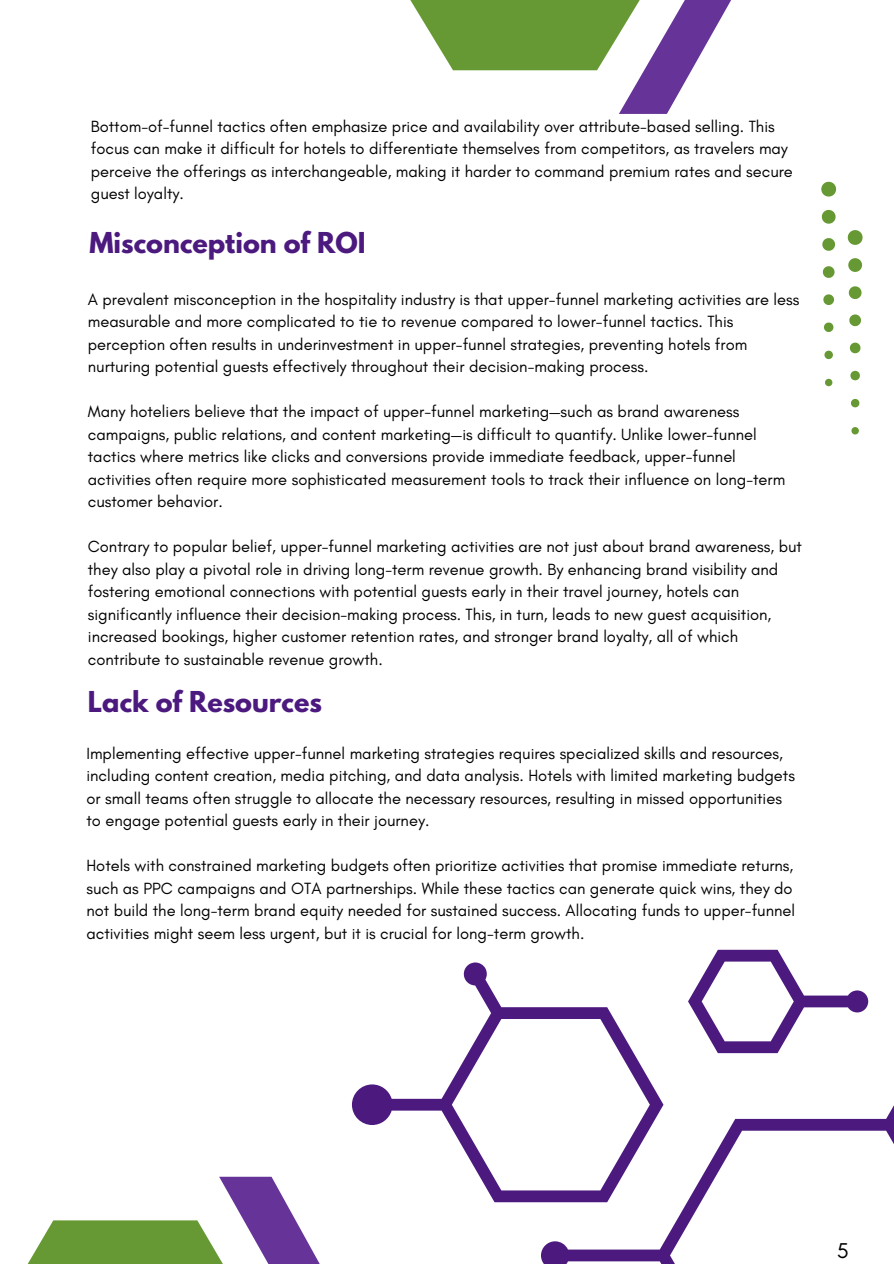
<style>
.page{position:relative;width:894px;height:1264px;background:#fff}
.page>*{position:absolute;margin:0;border:0;box-sizing:border-box;transform-origin:0 0}
.t1{font:700 25.5px "League Spartan";color:#4c1a7f}
.t2{font:21.75px "Glacial Indifference";color:#000}
.t3{font:16.5px/22.5px "Glacial Indifference";color:#000}
</style>
<div class="page">
<svg style="left:352px;top:962px;width:278px;height:240px"></svg>
<svg style="left:541px;top:1046px;width:352px;height:217px"></svg>
<svg style="left:687px;top:949px;width:181px;height:104px"></svg>
<svg style="left:28px;top:1176px;width:335px;height:87px"></svg>
<svg style="left:410px;top:0;width:321px;height:114px"></svg>
<svg style="left:821px;top:182px;width:14px;height:14px"></svg>
<svg style="left:821px;top:210px;width:14px;height:14px"></svg>
<svg style="left:822px;top:238px;width:12px;height:13px"></svg>
<svg style="left:822px;top:266px;width:12px;height:12px"></svg>
<svg style="left:823px;top:294px;width:10px;height:11px"></svg>
<svg style="left:824px;top:322px;width:9px;height:10px"></svg>
<svg style="left:824px;top:351px;width:8px;height:8px"></svg>
<svg style="left:825px;top:379px;width:7px;height:7px"></svg>
<svg style="left:847px;top:230px;width:15px;height:15px"></svg>
<svg style="left:848px;top:258px;width:13px;height:14px"></svg>
<svg style="left:848px;top:286px;width:13px;height:13px"></svg>
<svg style="left:849px;top:314px;width:11px;height:12px"></svg>
<svg style="left:849px;top:342px;width:11px;height:11px"></svg>
<svg style="left:850px;top:371px;width:9px;height:9px"></svg>
<svg style="left:851px;top:399px;width:8px;height:8px"></svg>
<svg style="left:851px;top:427px;width:7px;height:7px"></svg>
<p class="t3" style="left:91px;top:115px;width:703px">Bottom-of-funnel tactics often emphasize price and availability over attribute-based selling. This focus can make it difficult for hotels to differentiate themselves from competitors, as travelers may perceive the offerings as interchangeable, making it harder to command premium rates and secure guest loyalty.</p>
<p class="t1" style="left:89px;top:230px;width:278px">Misconception of ROI</p>
<h1 class="t3" style="left:88px;top:288px;width:712px">A prevalent misconception in the hospitality industry is that upper-funnel marketing activities are less measurable and more complicated to tie to revenue compared to lower-funnel tactics. This perception often results in underinvestment in upper-funnel strategies, preventing hotels from nurturing potential guests effectively throughout their decision-making process.</h1>
<p class="t3" style="left:88px;top:400px;width:698px">Many hoteliers believe that the impact of upper-funnel marketing—such as brand awareness campaigns, public relations, and content marketing—is difficult to quantify. Unlike lower-funnel tactics where metrics like clicks and conversions provide immediate feedback, upper-funnel activities often require more sophisticated measurement tools to track their influence on long-term customer behavior.</p>
<p class="t3" style="left:88px;top:535px;width:715px">Contrary to popular belief, upper-funnel marketing activities are not just about brand awareness, but they also play a pivotal role in driving long-term revenue growth. By enhancing brand visibility and fostering emotional connections with potential guests early in their travel journey, hotels can significantly influence their decision-making process. This, in turn, leads to new guest acquisition, increased bookings, higher customer retention rates, and stronger brand loyalty, all of which contribute to sustainable revenue growth.</p>
<h1 class="t1" style="left:88px;top:689px;width:235px">Lack of Resources</h1>
<p class="t3" style="left:86px;top:742px;width:709px">Implementing effective upper-funnel marketing strategies requires specialized skills and resources, including content creation, media pitching, and data analysis. Hotels with limited marketing budgets or small teams often struggle to allocate the necessary resources, resulting in missed opportunities to engage potential guests early in their journey.</p>
<p class="t3" style="left:86px;top:854px;width:710px">Hotels with constrained marketing budgets often prioritize activities that promise immediate returns, such as PPC campaigns and OTA partnerships. While these tactics can generate quick wins, they do not build the long-term brand equity needed for sustained success. Allocating funds to upper-funnel activities might seem less urgent, but it is crucial for long-term growth.</p>
<p class="t2" style="left:836px;top:1236px;width:13px">5</p>
</div>
